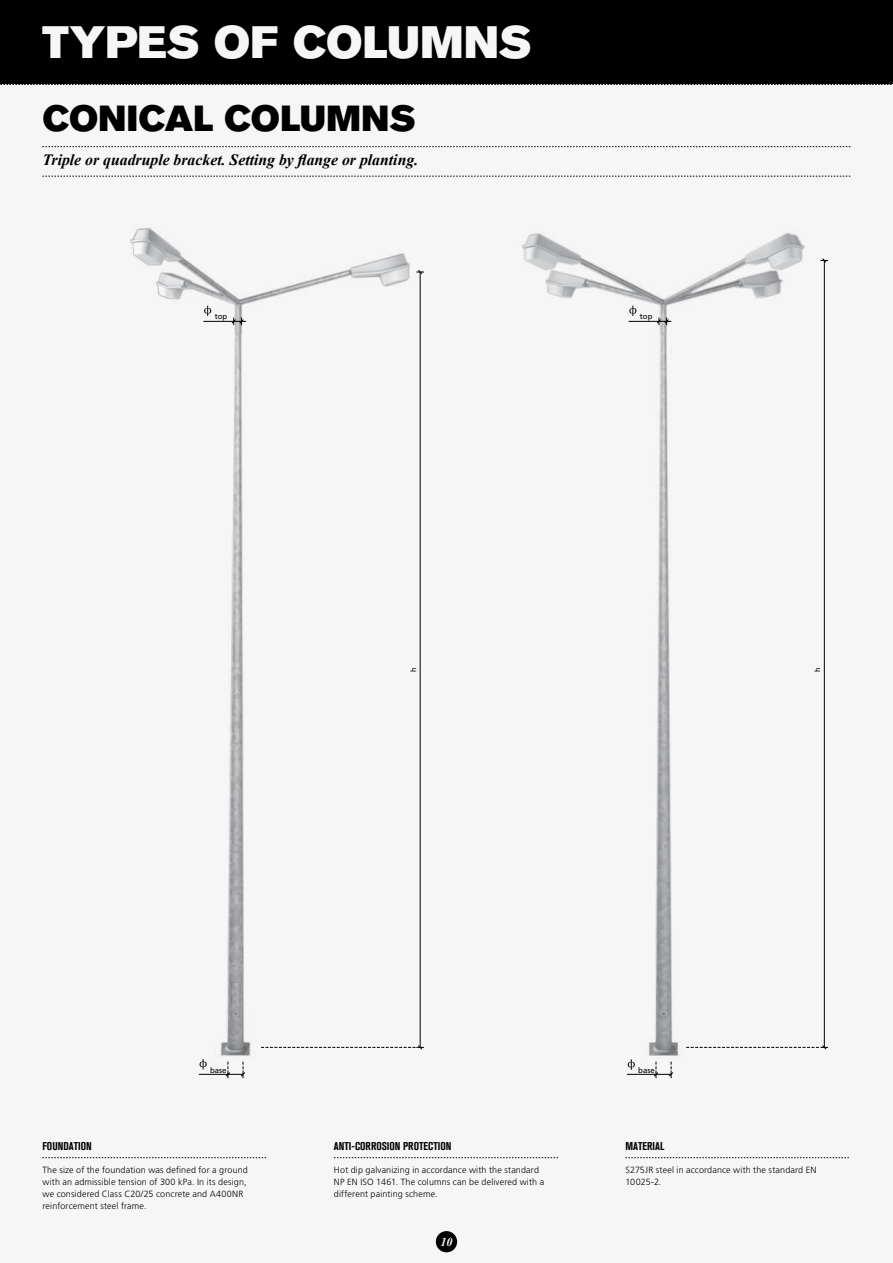
<style>
.page{position:relative;width:893px;height:1263px;background:#f6f6f6}
.page>*{position:absolute;margin:0;border:0;box-sizing:border-box;transform-origin:0 0}
.t1{font:45px "Akzidenz Grotesk BQ Super";letter-spacing:.005em;color:#f6f6f6}
.t2{font:36px "Akzidenz Grotesk BQ Super";letter-spacing:.005em;color:#000}
.t3{font:italic 700 15.75px "Times New Roman";color:#000}
.t4{font:italic 700 12px "Times New Roman";color:#f6f6f6}
.t5{font:700 condensed 11.25px "Akzidenz Grotesk BQ";color:#000}
.t6{font:300 9px/12px "Frutiger LT Std";letter-spacing:.015em;color:#000}
.t7{font:7.8px "Frutiger LT Std";color:#000}
.t8{font:7.5px "Frutiger LT Std";color:#000}
</style>
<div class="page">
<div style="left:436px;top:1231px;width:21px;height:21px;background:#000;border-radius:50%"></div>
<div style="left:0;top:0;width:893px;height:85px;background:#000"></div>
<svg style="left:0;top:84px;width:893px;height:1px"></svg>
<svg style="left:43px;top:146px;width:807px;height:1px"></svg>
<svg style="left:43px;top:176px;width:807px;height:1px"></svg>
<img style="left:130px;top:227px;width:290px;height:848px">
<hr style="left:420px;top:272px;width:1px;height:775px;background:#000">
<svg style="left:416px;top:270px;width:8px;height:4px"></svg>
<svg style="left:261px;top:1045px;width:163px;height:5px"></svg>
<hr style="left:199px;top:1074px;width:44px;height:1px;background:#000">
<svg style="left:226px;top:1061px;width:4px;height:17px"></svg>
<svg style="left:241px;top:1061px;width:4px;height:17px"></svg>
<svg style="left:231px;top:317px;width:13px;height:8px"></svg>
<hr style="left:203px;top:321px;width:43px;height:1px;background:#000">
<img style="left:522px;top:232px;width:307px;height:842px">
<svg style="left:686px;top:1045px;width:142px;height:5px"></svg>
<hr style="left:627px;top:1074px;width:44px;height:1px;background:#000">
<svg style="left:654px;top:1061px;width:4px;height:17px"></svg>
<svg style="left:669px;top:1061px;width:4px;height:17px"></svg>
<svg style="left:657px;top:317px;width:12px;height:8px"></svg>
<hr style="left:629px;top:321px;width:42px;height:1px;background:#000">
<svg style="left:625px;top:1157px;width:224px;height:1px"></svg>
<svg style="left:200px;top:1059px;width:7px;height:10px"></svg>
<svg style="left:628px;top:1059px;width:7px;height:11px"></svg>
<svg style="left:204px;top:306px;width:7px;height:10px"></svg>
<svg style="left:629px;top:306px;width:7px;height:10px"></svg>
<svg style="left:43px;top:1157px;width:223px;height:1px"></svg>
<svg style="left:334px;top:1157px;width:224px;height:1px"></svg>
<h1 class="t1" style="left:43px;top:17px;width:490px">TYPES OF COLUMNS</h1>
<h2 class="t2" style="left:43px;top:98px;width:375px">CONICAL COLUMNS</h2>
<h3 class="t3" style="left:43px;top:149px;width:377px">Triple or quadruple bracket. Setting by flange or planting.</h3>
<p class="t7" style="left:215px;top:312px;width:14px">top</p>
<p class="t7" style="left:640px;top:312px;width:14px">top</p>
<p class="t8" style="left:409px;top:671px;width:6px;rotate:-90deg">h</p>
<p class="t8" style="left:813px;top:671px;width:6px;rotate:-90deg">h</p>
<p class="t7" style="left:210px;top:1065px;width:18px">base</p>
<p class="t7" style="left:638px;top:1065px;width:18px">base</p>
<p class="t5" style="left:43px;top:1140px;width:51px">FOUNDATION</p>
<p class="t6" style="left:43px;top:1164px;width:207px">The size of the foundation was defined for a ground with an admissible tension of 300 kPa. In its design, we considered Class C20/25 concrete and A400NR reinforcement steel frame.</p>
<p class="t5" style="left:334px;top:1140px;width:119px">ANTI-CORROSION PROTECTION</p>
<p class="t6" style="left:334px;top:1164px;width:212px">Hot dip galvanizing in accordance with the standard<br>NP EN ISO 1461. The columns can be delivered with a different painting scheme.</p>
<h3 class="t4" style="left:440px;top:1233px;width:13px">10</h3>
<p class="t5" style="left:625px;top:1140px;width:40px">MATERIAL</p>
<p class="t6" style="left:625px;top:1164px;width:192px">S275JR steel in accordance with the standard EN<br>10025-2.</p>
</div>
